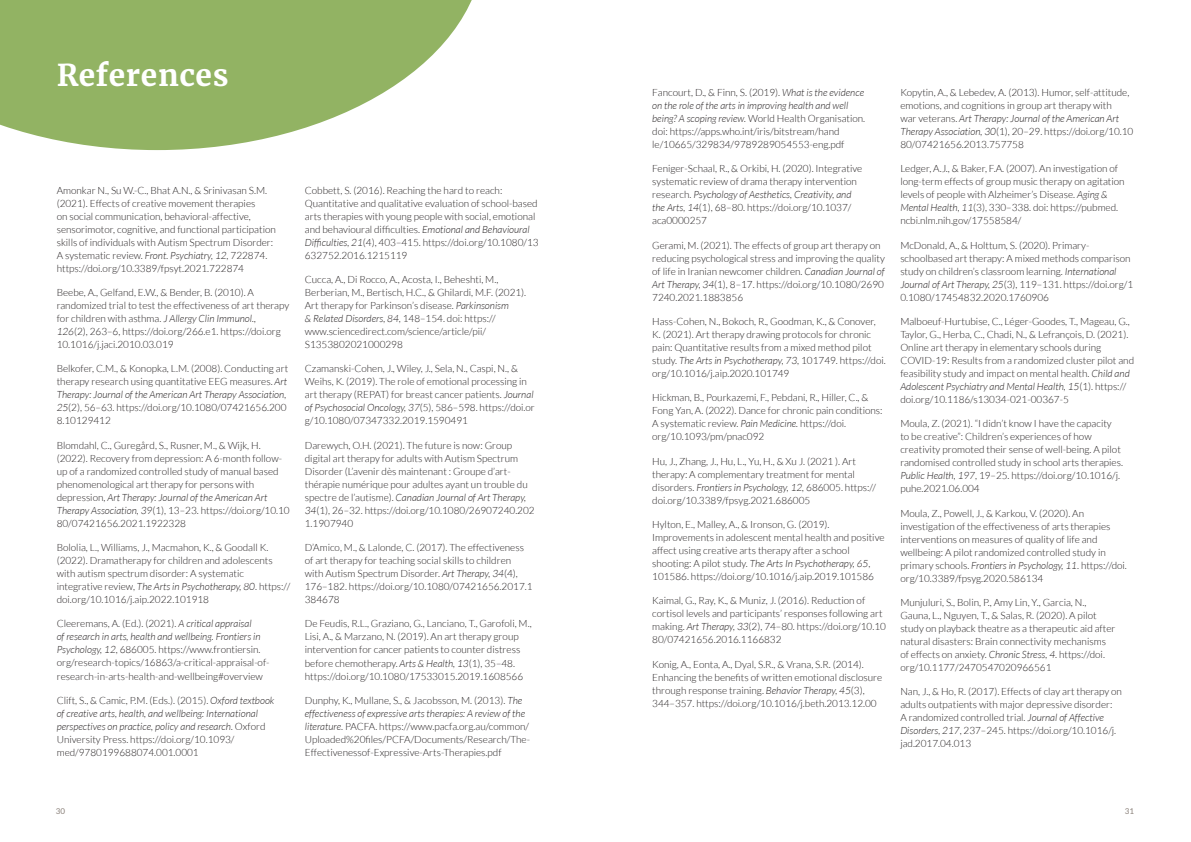
<style>
.page{position:relative;width:1191px;height:842px;background:#fff}
.page>*{position:absolute;margin:0;border:0;box-sizing:border-box;transform-origin:0 0}
.t1{font:700 30px "Merriweather";letter-spacing:.02em;color:#fff}
.t2{font:300 10px/13px "Lato";color:#231f20}
.t3{font:8px "Lato";color:#8a817a}
.s1{font-style:italic}
</style>
<div class="page">
<svg style="left:0;top:0;width:472px;height:150px;fill:#92b363"></svg>
<h1 class="t1" style="left:57px;top:56px;width:173px">References</h1>
<p class="t2" style="left:57px;top:184px;width:221px">Amonkar N., Su W.-C., Bhat A.N., &amp; Srinivasan S.M. (2021). Effects of creative movement therapies<br>on social communication, behavioral-affective, sensorimotor, cognitive, and functional participation skills of individuals with Autism Spectrum Disorder:<br>A systematic review. <span class="s1">Front. Psychiatry, 12</span>, 722874. https://doi.org/10.3389/fpsyt.2021.722874</p>
<p class="t2" style="left:57px;top:286px;width:234px">Beebe, A., Gelfand, E.W., &amp; Bender, B. (2010). A randomized trial to test the effectiveness of art therapy for children with asthma. <span class="s1">J Allergy Clin Immunol., 126</span>(2), 263–6, https://doi.org/266.e1. https://doi.org 10.1016/j.jaci.2010.03.019</p>
<p class="t2" style="left:57px;top:362px;width:233px">Belkofer, C.M., &amp; Konopka, L.M. (2008). Conducting art therapy research using quantitative EEG measures. <span class="s1">Art Therapy: Journal of the American Art Therapy Association, 25</span>(2), 56–63. https://doi.org/10.1080/07421656.200<br>8.10129412</p>
<p class="t2" style="left:57px;top:439px;width:234px">Blomdahl, C., Guregård, S., Rusner, M., &amp; Wijk, H. (2022). Recovery from depression: A 6-month follow&shy;up of a randomized controlled study of manual based phenomenological art therapy for persons with depression, <span class="s1">Art Therapy: Journal of the American Art Therapy Association, 39</span>(1), 13–23. https://doi.org/10.10<br>80/07421656.2021.1922328</p>
<p class="t2" style="left:57px;top:541px;width:235px">Bololia, L., Williams, J., Macmahon, K., &amp; Goodall K. (2022). Dramatherapy for children and adolescents with autism spectrum disorder: A systematic integrative review, <span class="s1">The Arts in Psychotherapy, 80</span>. https:// doi.org/10.1016/j.aip.2022.101918</p>
<p class="t2" style="left:57px;top:617px;width:214px">Cleeremans, A. (Ed.). (2021). <span class="s1">A critical appraisal<br>of research in arts, health and wellbeing. Frontiers in Psychology, 12</span>, 686005. https://www.frontiersin. org/research-topics/16863/a-critical-appraisal-of&shy;research-in-arts-health-and-wellbeing#overview</p>
<p class="t2" style="left:57px;top:694px;width:219px">Clift, S., &amp; Camic, P.M. (Eds.). (2015). <span class="s1">Oxford textbook of creative arts, health, and wellbeing: International perspectives on practice, policy and research.</span> Oxford University Press. https://doi.org/10.1093/ med/9780199688074.001.0001</p>
<p class="t2" style="left:305px;top:184px;width:235px">Cobbett, S. (2016). Reaching the hard to reach:<br>Quantitative and qualitative evaluation of school-based arts therapies with young people with social, emotional and behavioural difficulties. <span class="s1">Emotional and Behavioural Difficulties, 21</span>(4), 403–415. https://doi.org/10.1080/13<br>632752.2016.1215119</p>
<p class="t2" style="left:305px;top:273px;width:223px">Cucca, A., Di Rocco, A., Acosta, I., Beheshti, M., Berberian, M., Bertisch, H.C., &amp; Ghilardi, M.F. (2021).<br>Art therapy for Parkinson’s disease. <span class="s1">Parkinsonism<br>&amp; Related Disorders, 84</span>, 148–154. doi: https:// www.sciencedirect.com/science/article/pii/ S1353802021000298</p>
<p class="t2" style="left:305px;top:362px;width:232px">Czamanski-Cohen, J., Wiley, J., Sela, N., Caspi, N., &amp; Weihs, K. (2019). The role of emotional processing in art therapy (REPAT) for breast cancer patients. <span class="s1">Journal of Psychosocial Oncology, 37</span>(5), 586–598. https://doi.or g/10.1080/07347332.2019.1590491</p>
<p class="t2" style="left:305px;top:439px;width:231px">Darewych, O.H. (2021). The future is now: Group digital art therapy for adults with Autism Spectrum Disorder (L’avenir dès maintenant : Groupe d’art&shy;thérapie numérique pour adultes ayant un trouble du spectre de l’autisme). <span class="s1">Canadian Journal of Art Therapy, 34</span>(1), 26–32. https://doi.org/10.1080/26907240.202<br>1.1907940</p>
<p class="t2" style="left:305px;top:541px;width:229px">D’Amico, M., &amp; Lalonde, C. (2017). The effectiveness of art therapy for teaching social skills to children<br>with Autism Spectrum Disorder. <span class="s1">Art Therapy, 34</span>(4), 176–182. https://doi.org/10.1080/07421656.2017.1<br>384678</p>
<p class="t2" style="left:305px;top:617px;width:228px">De Feudis, R.L., Graziano, G., Lanciano, T., Garofoli, M., Lisi, A., &amp; Marzano, N. (2019). An art therapy group intervention for cancer patients to counter distress before chemotherapy. <span class="s1">Arts &amp; Health, 13</span>(1), 35–48. https://doi.org/10.1080/17533015.2019.1608566</p>
<p class="t2" style="left:305px;top:694px;width:227px">Dunphy, K., Mullane, S., &amp; Jacobsson, M. (2013). <span class="s1">The effectiveness of expressive arts therapies: A review of the literature</span>. PACFA. https://www.pacfa.org.au/common/ Uploaded%20files/PCFA/Documents/Research/The-Effectivenessof-Expressive-Arts-Therapies.pdf</p>
<p class="t3" style="left:56px;top:807px;width:11px">30</p>
<p class="t2" style="left:652px;top:86px;width:214px">Fancourt, D., &amp; Finn, S. (2019). <span class="s1">What is the evidence on the role of the arts in improving health and well being? A scoping review.</span> World Health Organisation. doi: https://apps.who.int/iris/bitstream/hand le/10665/329834/9789289054553-eng.pdf</p>
<p class="t2" style="left:652px;top:162px;width:212px">Feniger-Schaal, R., &amp; Orkibi, H. (2020). Integrative systematic review of drama therapy intervention research. <span class="s1">Psychology of Aesthetics, Creativity, and the Arts, 14</span>(1), 68–80. https://doi.org/10.1037/ aca0000257</p>
<p class="t2" style="left:652px;top:239px;width:234px">Gerami, M. (2021). The effects of group art therapy on reducing psychological stress and improving the quality of life in Iranian newcomer children. <span class="s1">Canadian Journal of Art Therapy, 34</span>(1), 8–17. https://doi.org/10.1080/2690<br>7240.2021.1883856</p>
<p class="t2" style="left:652px;top:315px;width:235px">Hass-Cohen, N., Bokoch, R., Goodman, K., &amp; Conover, K. (2021). Art therapy drawing protocols for chronic pain: Quantitative results from a mixed method pilot study. <span class="s1">The Arts in Psychotherapy, 73</span>, 101749. https://doi. org/10.1016/j.aip.2020.101749</p>
<p class="t2" style="left:652px;top:391px;width:232px">Hickman, B., Pourkazemi, F., Pebdani, R., Hiller, C., &amp; Fong Yan, A. (2022). Dance for chronic pain conditions:<br>A systematic review. <span class="s1">Pain Medicine.</span> https://doi. org/10.1093/pm/pnac092</p>
<p class="t2" style="left:652px;top:455px;width:225px">Hu, J., Zhang, J., Hu, L., Yu, H., &amp; Xu J. (2021 ). Art therapy: A complementary treatment for mental disorders. <span class="s1">Frontiers in Psychology, 12,</span> 686005. https:// doi.org/10.3389/fpsyg.2021.686005</p>
<p class="t2" style="left:652px;top:518px;width:234px">Hylton, E., Malley, A., &amp; Ironson, G. (2019).<br>Improvements in adolescent mental health and positive affect using creative arts therapy after a school shooting: A pilot study. <span class="s1">The Arts In Psychotherapy, 65</span>, 101586. https://doi.org/10.1016/j.aip.2019.101586</p>
<p class="t2" style="left:652px;top:594px;width:235px">Kaimal, G., Ray, K., &amp; Muniz, J. (2016). Reduction of cortisol levels and participants’ responses following art making. <span class="s1">Art Therapy, 33</span>(2), 74–80. https://doi.org/10.10<br>80/07421656.2016.1166832</p>
<p class="t2" style="left:652px;top:658px;width:231px">Konig, A., Eonta, A., Dyal, S.R., &amp; Vrana, S.R. (2014).<br>Enhancing the benefits of written emotional disclosure through response training. <span class="s1">Behavior Therapy, 45</span>(3), 344–357. https://doi.org/10.1016/j.beth.2013.12.00</p>
<p class="t2" style="left:900px;top:86px;width:234px">Kopytin, A., &amp; Lebedev, A. (2013). Humor, self-attitude, emotions, and cognitions in group art therapy with<br>war veterans. <span class="s1">Art Therapy: Journal of the American Art Therapy Association, 30</span>(1), 20–29. https://doi.org/10.10<br>80/07421656.2013.757758</p>
<p class="t2" style="left:900px;top:162px;width:226px">Ledger, A.J., &amp; Baker, F.A. (2007). An investigation of long-term effects of group music therapy on agitation levels of people with Alzheimer’s Disease. <span class="s1">Aging &amp; Mental Health, 11</span>(3), 330–338. doi: https://pubmed. ncbi.nlm.nih.gov/17558584/</p>
<p class="t2" style="left:900px;top:239px;width:234px">McDonald, A., &amp; Holttum, S. (2020). Primary&shy;schoolbased art therapy: A mixed methods comparison study on children’s classroom learning. <span class="s1">International Journal of Art Therapy, 25</span>(3), 119–131. https://doi.org/1<br>0.1080/17454832.2020.1760906</p>
<p class="t2" style="left:900px;top:315px;width:235px">Malboeuf-Hurtubise, C., Léger-Goodes, T., Mageau, G., Taylor, G., Herba, C., Chadi, N., &amp; Lefrançois, D. (2021).<br>Online art therapy in elementary schools during COVID-19: Results from a randomized cluster pilot and feasibility study and impact on mental health. <span class="s1">Child and Adolescent Psychiatry and Mental Health, 15</span>(1). https:// doi.org/10.1186/s13034-021-00367-5</p>
<p class="t2" style="left:900px;top:417px;width:224px">Moula, Z. (2021). “I didn’t know I have the capacity to be creative”: Children’s experiences of how creativity promoted their sense of well-being. A pilot randomised controlled study in school arts therapies.<br><span class="s1">Public Health, 197</span>, 19–25. https://doi.org/10.1016/j. puhe.2021.06.004</p>
<p class="t2" style="left:900px;top:507px;width:228px">Moula, Z., Powell, J., &amp; Karkou, V. (2020). An investigation of the effectiveness of arts therapies interventions on measures of quality of life and wellbeing: A pilot randomized controlled study in primary schools. <span class="s1">Frontiers in Psychology, 11</span>. https://doi. org/10.3389/fpsyg.2020.586134</p>
<p class="t2" style="left:900px;top:596px;width:217px">Munjuluri, S., Bolin, P., Amy Lin, Y., Garcia, N., Gauna, L., Nguyen, T., &amp; Salas, R. (2020). A pilot study on playback theatre as a therapeutic aid after natural disasters: Brain connectivity mechanisms of effects on anxiety. <span class="s1">Chronic Stress, 4</span>. https://doi. org/10.1177/2470547020966561</p>
<p class="t2" style="left:900px;top:685px;width:223px">Nan, J., &amp; Ho, R. (2017). Effects of clay art therapy on adults outpatients with major depressive disorder:<br>A randomized controlled trial. <span class="s1">Journal of Affective Disorders, 217</span>, 237–245. https://doi.org/10.1016/j. jad.2017.04.013</p>
<p class="t3" style="left:1124px;top:807px;width:11px">31</p>
</div>
